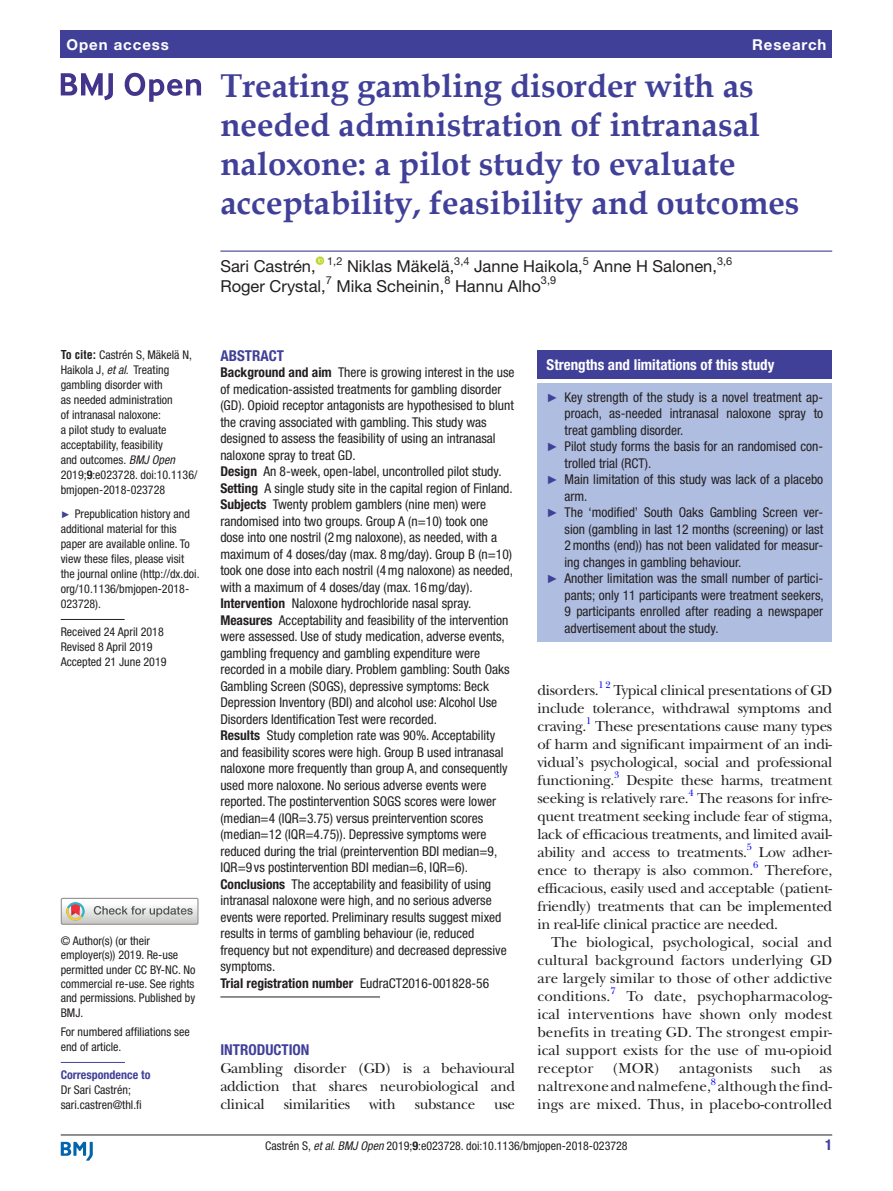
<style>
.page{position:relative;width:893px;height:1191px;background:#fff}
.page>*{position:absolute;margin:0;border:0;box-sizing:border-box;transform-origin:0 0}
.t1{font:700 33px/39px "Book Antiqua";color:#414099}
.t2{font:16.5px "Helvetica Neue LT Std";color:#231f20}
.t3{font:15px/18px "New Baskerville";letter-spacing:-.02em;color:#231f20;text-align:justify}
.t4{font:15px/18px "New Baskerville";color:#231f20;text-align:right}
.t5{font:700 condensed 15px "Helvetica Neue LT Std";color:#fff}
.t6{font:700 condensed 15px "Helvetica Neue LT Std";color:#414099}
.t7{font:700 15px "Helvetica Neue LT Std";letter-spacing:.065em;color:#fff}
.t8{font:condensed 13.5px/16.5px "Helvetica Neue LT Std";color:#231f20}
.t9{font:condensed 12px/15px "Helvetica Neue LT Std";color:#231f20}
.t10{font:700 condensed 12px "Helvetica Neue LT Std";color:#414099}
.t11{font:10.95px "Helvetica Neue LT Std";color:#231f20}
.t12{font:9.9px "New Baskerville";color:#00f}
.s1{font-family:"Helvetica LT Std";font-weight:700}
.s2{font-style:italic}
.s3{font-weight:700}
.s4{font-family:"Arial";font-stretch:normal;font-size:9.75px;color:#414099}
.s5{font-family:"Arial";font-stretch:normal;font-size:12px;color:#414099}
</style>
<div class="page">
<hr style="left:61px;top:1134px;width:771px;height:1px;background:#231f20">
<svg style="left:61px;top:1141px;width:32px;height:19px"></svg>
<div style="left:61px;top:31px;width:771px;height:27px;background:#414099"></div>
<hr style="left:220px;top:250px;width:612px;height:2px;background:#414099">
<svg style="left:316px;top:256px;width:8px;height:9px"></svg>
<hr style="left:61px;top:619px;width:64px;height:1px;background:#231f20">
<hr style="left:61px;top:1062px;width:64px;height:1px;background:#414099">
<svg style="left:61px;top:73px;width:52px;height:27px"></svg>
<svg style="left:125px;top:73px;width:76px;height:29px"></svg>
<div style="left:61px;top:897px;width:138px;height:27px;border:1px solid #969090"></div>
<svg style="left:61px;top:898px;width:137px;height:26px"></svg>
<hr style="left:220px;top:996px;width:160px;height:1px;background:#231f20">
<div style="left:538px;top:350px;width:294px;height:29px;background:#414099"></div>
<div style="left:538px;top:383px;width:294px;height:258px;background:#afbde1"></div>
<p class="t7" style="left:66px;top:35px;width:104px">Open access</p>
<p class="t7" style="left:752px;top:35px;width:76px">Research</p>
<h1 class="t1" style="left:220px;top:66px;width:581px">Treating gambling disorder with as needed administration of intranasal naloxone: a pilot study to evaluate acceptability, feasibility and outcomes</h1>
<p class="t2" style="left:220px;top:257px;width:97px">Sari Castrén,</p>
<p class="t11" style="left:327px;top:254px;width:17px">1,2</p>
<p class="t2" style="left:347px;top:257px;width:109px">Niklas Mäkelä,</p>
<p class="t11" style="left:454px;top:254px;width:17px">3,4</p>
<p class="t2" style="left:474px;top:257px;width:110px">Janne Haikola,</p>
<p class="t11" style="left:583px;top:254px;width:8px">5</p>
<p class="t2" style="left:594px;top:257px;width:125px">Anne H Salonen,</p>
<p class="t11" style="left:717px;top:254px;width:17px">3,6</p>
<p class="t2" style="left:220px;top:276px;width:107px">Roger Crystal,</p>
<p class="t11" style="left:326px;top:274px;width:8px">7</p>
<p class="t2" style="left:336px;top:276px;width:109px">Mika Scheinin,</p>
<p class="t11" style="left:444px;top:274px;width:8px">8</p>
<p class="t2" style="left:455px;top:276px;width:87px">Hannu Alho</p>
<p class="t11" style="left:541px;top:274px;width:17px">3,9</p>
<p class="t9" style="left:61px;top:347px;width:138px"><span class="s1">To cite:</span> Castrén S, Mäkelä N,<br>Haikola J, <span class="s2">et al</span>. Treating gambling disorder with<br>as needed administration<br>of intranasal naloxone:<br>a pilot study to evaluate acceptability, feasibility<br>and outcomes. <span class="s2">BMJ Open<br></span>2019;<span class="s3">9</span>:e023728. doi:10.1136/ bmjopen-2018-023728</p>
<p class="t9" style="left:61px;top:506px;width:140px"><span class="s4">►</span> Prepublication history and additional material for this paper are available online. To view these files, please visit the journal online (http://dx.doi. org/10.1136/bmjopen-2018-<br>023728).</p>
<p class="t9" style="left:61px;top:624px;width:107px">Received 24 April 2018<br>Revised 8 April 2019<br>Accepted 21 June 2019</p>
<p class="t9" style="left:61px;top:933px;width:136px;line-height:14.4px">© Author(s) (or their employer(s)) 2019. Re-use permitted under CC BY-NC. No commercial re-use. See rights and permissions. Published by<br>BMJ.</p>
<p class="t9" style="left:61px;top:1024px;width:130px">For numbered affiliations see end of article.</p>
<p class="t10" style="left:61px;top:1067px;width:91px">Correspondence to</p>
<p class="t9" style="left:61px;top:1082px;width:83px">Dr Sari Castrén; sari.castren@thl.fi</p>
<p class="t6" style="left:220px;top:346px;width:65px">Abstract</p>
<p class="t8" style="left:220px;top:364px;width:296px"><span class="s3">Background and aim</span> There is growing interest in the use of medication-assisted treatments for gambling disorder (GD). Opioid receptor antagonists are hypothesised to blunt the craving associated with gambling. This study was designed to assess the feasibility of using an intranasal naloxone spray to treat GD.<br><span class="s3">Design</span> An 8-week, open-label, uncontrolled pilot study.<br><span class="s3">Setting</span> A single study site in the capital region of Finland.<br><span class="s3">Subjects</span> Twenty problem gamblers (nine men) were randomised into two groups. Group A (n=10) took one dose into one nostril (2mg naloxone), as needed, with a maximum of 4 doses/day (max. 8mg/day). Group B (n=10) took one dose into each nostril (4mg naloxone) as needed, with a maximum of 4 doses/day (max. 16mg/day).<br><span class="s3">Intervention</span> Naloxone hydrochloride nasal spray.<br><span class="s3">Measures</span> Acceptability and feasibility of the intervention were assessed. Use of study medication, adverse events, gambling frequency and gambling expenditure were recorded in a mobile diary. Problem gambling: South Oaks Gambling Screen (SOGS), depressive symptoms: Beck Depression Inventory (BDI) and alcohol use: Alcohol Use Disorders Identification Test were recorded.<br><span class="s3">Results</span> Study completion rate was 90%. Acceptability and feasibility scores were high. Group B used intranasal naloxone more frequently than group A, and consequently used more naloxone. No serious adverse events were reported. The postintervention SOGS scores were lower (median=4 (IQR=3.75) versus preintervention scores (median=12 (IQR=4.75)). Depressive symptoms were reduced during the trial (preintervention BDI median=9, IQR=9 vs postintervention BDI median=6, IQR=6).<br><span class="s3">Conclusions</span> The acceptability and feasibility of using intranasal naloxone were high, and no serious adverse events were reported. Preliminary results suggest mixed results in terms of gambling behaviour (ie, reduced frequency but not expenditure) and decreased depressive symptoms.<br><span class="s3">Trial registration number</span> EudraCT2016-001828-56</p>
<p class="t6" style="left:220px;top:1041px;width:91px">Introduction</p>
<p class="t3" style="left:220px;top:1059px;width:296px">Gambling disorder (GD) is a behavioural addiction that shares neurobiological and clinical</p>
<p class="t3" style="left:284px;top:1095px;width:68px">similarities</p>
<p class="t3" style="left:369px;top:1095px;width:28px">with</p>
<p class="t3" style="left:415px;top:1095px;width:62px">substance</p>
<p class="t3" style="left:494px;top:1095px;width:22px">use</p>
<p class="t5" style="left:547px;top:355px;width:229px">Strengths and limitations of this study</p>
<p class="t8" style="left:547px;top:388px;width:278px"><span class="s5">►</span> Key strength of the study is a novel treatment ap-</p>
<p class="t8" style="left:565px;top:405px;width:260px">proach, as-needed intranasal naloxone spray to</p>
<p class="t8" style="left:565px;top:421px;width:120px">treat gambling disorder.</p>
<p class="t8" style="left:547px;top:438px;width:278px"><span class="s5">►</span> Pilot study forms the basis for an randomised con-</p>
<p class="t8" style="left:565px;top:454px;width:88px">trolled trial (RCT).</p>
<p class="t8" style="left:547px;top:471px;width:278px"><span class="s5">►</span> Main limitation of this study was lack of a placebo</p>
<p class="t8" style="left:565px;top:487px;width:24px">arm.</p>
<p class="t8" style="left:547px;top:504px;width:278px"><span class="s5">►</span> The ‘modified’ South Oaks Gambling Screen ver-</p>
<p class="t8" style="left:565px;top:520px;width:260px">sion (gambling in last 12 months (screening) or last</p>
<p class="t8" style="left:565px;top:537px;width:260px">2months (end)) has not been validated for measur-</p>
<p class="t8" style="left:565px;top:553px;width:178px">ing changes in gambling behaviour.</p>
<p class="t8" style="left:547px;top:570px;width:278px"><span class="s5">►</span> Another limitation was the small number of partici-</p>
<p class="t8" style="left:565px;top:586px;width:261px">pants; only 11 participants were treatment seekers,</p>
<p class="t8" style="left:565px;top:603px;width:260px">9 participants enrolled after reading a newspaper</p>
<p class="t8" style="left:565px;top:619px;width:155px">advertisement about the study.</p>
<p class="t3" style="left:538px;top:681px;width:296px">disorders.<sup>1</sup> <sup>2</sup> Typical clinical presentations of GD include tolerance, withdrawal symptoms and craving.</p>
<p class="t12" style="left:586px;top:715px;width:7px">1</p>
<p class="t3" style="left:538px;top:717px;width:296px;text-indent:58px">These presentations cause many types of harm and significant impairment of an indi&shy;vidual’s psychological, social and professional functioning.</p>
<p class="t12" style="left:614px;top:769px;width:7px">3</p>
<p class="t3" style="left:538px;top:771px;width:296px;text-indent:89px">Despite these harms, treatment seeking is relatively rare.</p>
<p class="t12" style="left:688px;top:787px;width:7px">4</p>
<p class="t3" style="left:538px;top:789px;width:296px;text-indent:160px">The reasons for infre&shy;quent treatment seeking include fear of stigma, lack of efficacious treatments, and limited avail&shy;ability and access to treatments.</p>
<p class="t12" style="left:747px;top:841px;width:7px">5</p>
<p class="t3" style="left:759px;top:843px;width:75px">Low adher-</p>
<p class="t3" style="left:538px;top:861px;width:217px">ence to therapy is also common.</p>
<p class="t12" style="left:753px;top:859px;width:7px">6</p>
<p class="t3" style="left:538px;top:861px;width:296px;text-indent:227px">Therefore, efficacious, easily used and acceptable (patient&shy;friendly) treatments that can be implemented in real-life clinical practice are needed.</p>
<p class="t3" style="left:538px;top:933px;width:296px;text-indent:14px">The biological, psychological, social and cultural background factors underlying GD are largely similar to those of other addictive conditions.</p>
<p class="t12" style="left:610px;top:985px;width:7px">7</p>
<p class="t3" style="left:538px;top:987px;width:296px;text-indent:89px">To date, psychopharmacolog&shy;ical interventions have shown only modest benefits in treating GD. The strongest empir&shy;ical support exists for the use of mu-opioid receptor (MOR) antagonists such as naltrexone and nalmefene,</p>
<p class="t12" style="left:711px;top:1075px;width:7px">8</p>
<p class="t4" style="left:538px;top:1077px;width:296px">although the find-<br>ings are mixed. Thus, in placebo-controlled</p>
<p class="t9" style="left:265px;top:1137px;width:364px">Castrén S, <span class="s2">et al</span>. <span class="s2">BMJ Open</span> 2019;<span class="s3">9</span>:e023728. doi:10.1136/bmjopen-2018-023728</p>
<p class="t6" style="left:825px;top:1135px;width:9px">1</p>
</div>
